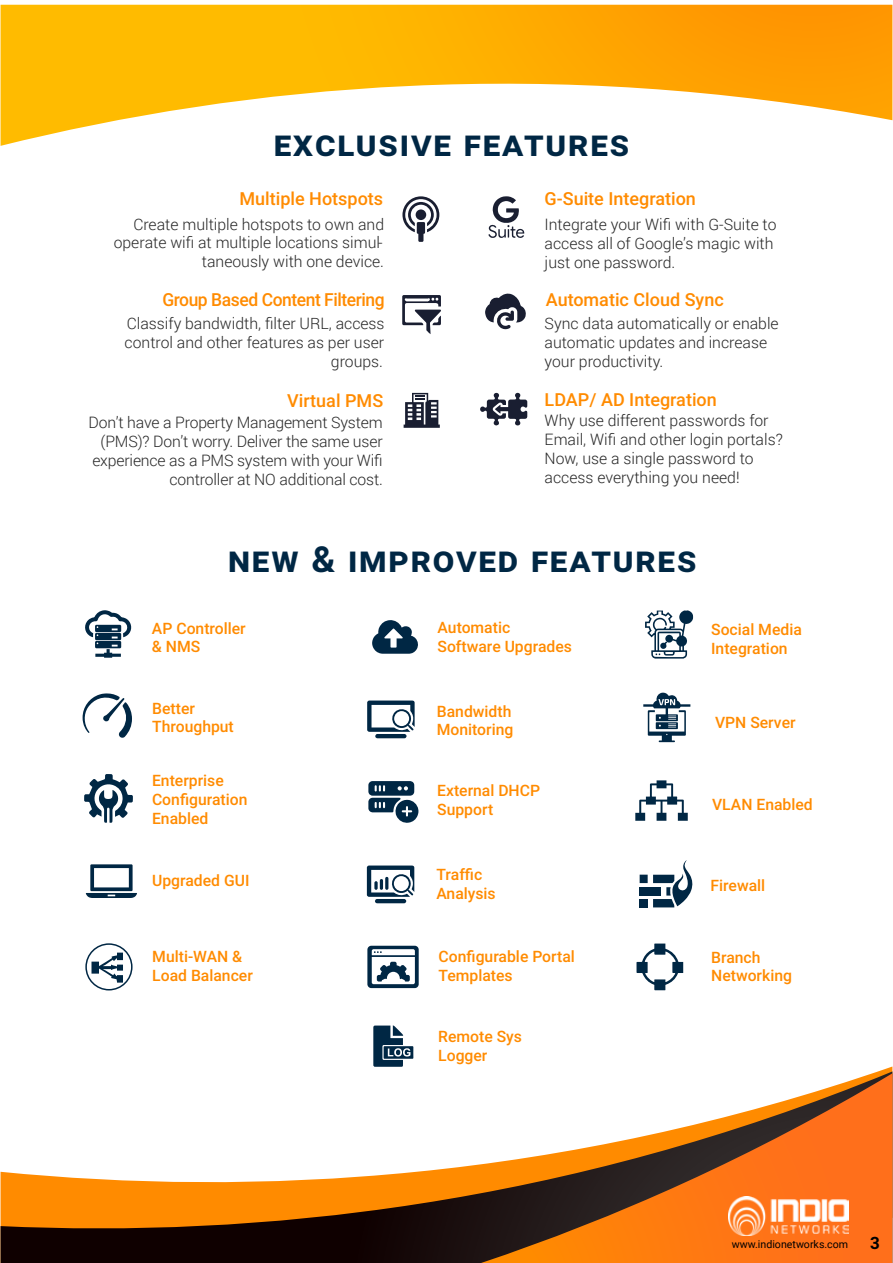
<style>
.page{position:relative;width:893px;height:1263px;background:#fff}
.page>*{position:absolute;margin:0;border:0;box-sizing:border-box;transform-origin:0 0}
.t1{font:700 35.85px "Roboto";letter-spacing:.05em;color:#002744}
.t2{font:500 18px "Roboto";color:#ff8b01}
.t3{font:500 18px "Roboto";letter-spacing:-.025em;color:#ff8b01}
.t4{font:700 16.95px "Roboto";color:#000}
.t5{font:300 15.75px/18.9px "Roboto";color:#262626}
.t6{font:500 15.75px/18.9px "Roboto";color:#ff8b01}
.t7{font:10.65px "Roboto";color:#000}
</style>
<div class="page">
<svg style="left:83px;top:693px;width:49px;height:45px"></svg>
<svg style="left:84px;top:774px;width:49px;height:49px"></svg>
<svg style="left:368px;top:781px;width:50px;height:42px"></svg>
<svg style="left:86px;top:864px;width:51px;height:34px"></svg>
<svg style="left:367px;top:946px;width:52px;height:42px"></svg>
<svg style="left:85px;top:610px;width:47px;height:48px"></svg>
<svg style="left:372px;top:620px;width:46px;height:34px"></svg>
<svg style="left:645px;top:610px;width:48px;height:48px"></svg>
<svg style="left:367px;top:865px;width:47px;height:38px"></svg>
<svg style="left:367px;top:700px;width:48px;height:38px"></svg>
<svg style="left:643px;top:692px;width:47px;height:50px"></svg>
<svg style="left:635px;top:780px;width:53px;height:41px"></svg>
<svg style="left:373px;top:1025px;width:40px;height:41px"></svg>
<svg style="left:92px;top:953px;width:31px;height:30px"></svg>
<div style="left:85px;top:943px;width:48px;height:47px;border:2px solid #002744;border-radius:50%"></div>
<svg style="left:640px;top:860px;width:53px;height:47px"></svg>
<svg style="left:636px;top:943px;width:47px;height:47px"></svg>
<svg style="left:402px;top:196px;width:37px;height:46px"></svg>
<div style="left:416px;top:209px;width:10px;height:11px;background:#191e31;border-radius:50%"></div>
<svg style="left:480px;top:393px;width:47px;height:33px"></svg>
<svg style="left:402px;top:295px;width:39px;height:39px"></svg>
<svg style="left:404px;top:393px;width:36px;height:35px"></svg>
<svg style="left:485px;top:293px;width:41px;height:37px"></svg>
<svg style="left:488px;top:196px;width:36px;height:42px"></svg>
<svg style="left:1px;top:1071px;width:891px;height:192px"></svg>
<svg style="left:481px;top:1073px;width:411px;height:190px"></svg>
<svg style="left:1px;top:5px;width:891px;height:141px"></svg>
<img style="left:729px;top:1197px;width:119px;height:39px">
<h1 class="t1" style="left:274px;top:118px;width:357px">exclusive features</h1>
<p class="t2" style="left:545px;top:186px;width:153px">G-Suite Integration</p>
<p class="t5" style="left:545px;top:214px;width:233px">Integrate your Wifi with G-Suite to access all of Google’s magic with just one password.</p>
<p class="t2" style="left:239px;top:186px;width:145px">Multiple Hotspots</p>
<p class="t5" style="left:114px;top:214px;width:272px;text-align:right">Create multiple hotspots to own and operate wifi at multiple locations simul&shy;taneously with one device.</p>
<p class="t3" style="left:162px;top:287px;width:224px">Group Based Content Filtering</p>
<p class="t5" style="left:125px;top:313px;width:261px;text-align:right">Classify bandwidth, filter URL, access control and other features as per user groups.</p>
<p class="t2" style="left:287px;top:388px;width:97px">Virtual PMS</p>
<p class="t5" style="left:89px;top:412px;width:296px;text-align:right">Don’t have a Property Management System (PMS)? Don’t worry. Deliver the same user experience as a PMS system with your Wifi controller at NO additional cost.</p>
<p class="t2" style="left:546px;top:287px;width:180px">Automatic Cloud Sync</p>
<p class="t5" style="left:545px;top:313px;width:236px">Sync data automatically or enable automatic updates and increase your productivity.</p>
<p class="t2" style="left:545px;top:387px;width:174px">LDAP/ AD Integration</p>
<p class="t5" style="left:545px;top:411px;width:240px">Why use different passwords for<br>Email, Wifi and other login portals?<br>Now, use a single password to access everything you need!</p>
<h1 class="t1" style="left:228px;top:534px;width:470px">new &amp; improved features</h1>
<p class="t6" style="left:152px;top:618px;width:95px">AP Controller &amp; NMS</p>
<p class="t6" style="left:438px;top:617px;width:136px">Automatic<br>Software Upgrades</p>
<p class="t6" style="left:152px;top:698px;width:83px">Better<br>Throughput</p>
<p class="t6" style="left:152px;top:770px;width:97px">Enterprise<br>Configuration<br>Enabled</p>
<p class="t6" style="left:152px;top:870px;width:99px">Upgraded GUI</p>
<p class="t6" style="left:152px;top:946px;width:102px">Multi-WAN &amp;<br>Load Balancer</p>
<p class="t6" style="left:437px;top:701px;width:78px">Bandwidth<br>Monitoring</p>
<p class="t6" style="left:437px;top:780px;width:104px">External DHCP<br>Support</p>
<p class="t6" style="left:436px;top:864px;width:61px">Traffic<br>Analysis</p>
<p class="t6" style="left:439px;top:946px;width:138px">Configurable Portal<br>Templates</p>
<p class="t6" style="left:438px;top:1026px;width:85px">Remote Sys<br>Logger</p>
<p class="t6" style="left:711px;top:619px;width:92px">Social Media<br>Integration</p>
<p class="t6" style="left:715px;top:713px;width:82px">VPN Server</p>
<p class="t6" style="left:712px;top:794px;width:102px">VLAN Enabled</p>
<p class="t6" style="left:711px;top:875px;width:56px">Firewall</p>
<p class="t6" style="left:711px;top:947px;width:82px">Branch<br>Networking</p>
<p class="t7" style="left:732px;top:1237px;width:118px">www.indionetworks.com</p>
<p class="t4" style="left:870px;top:1231px;width:11px">3</p>
</div>
